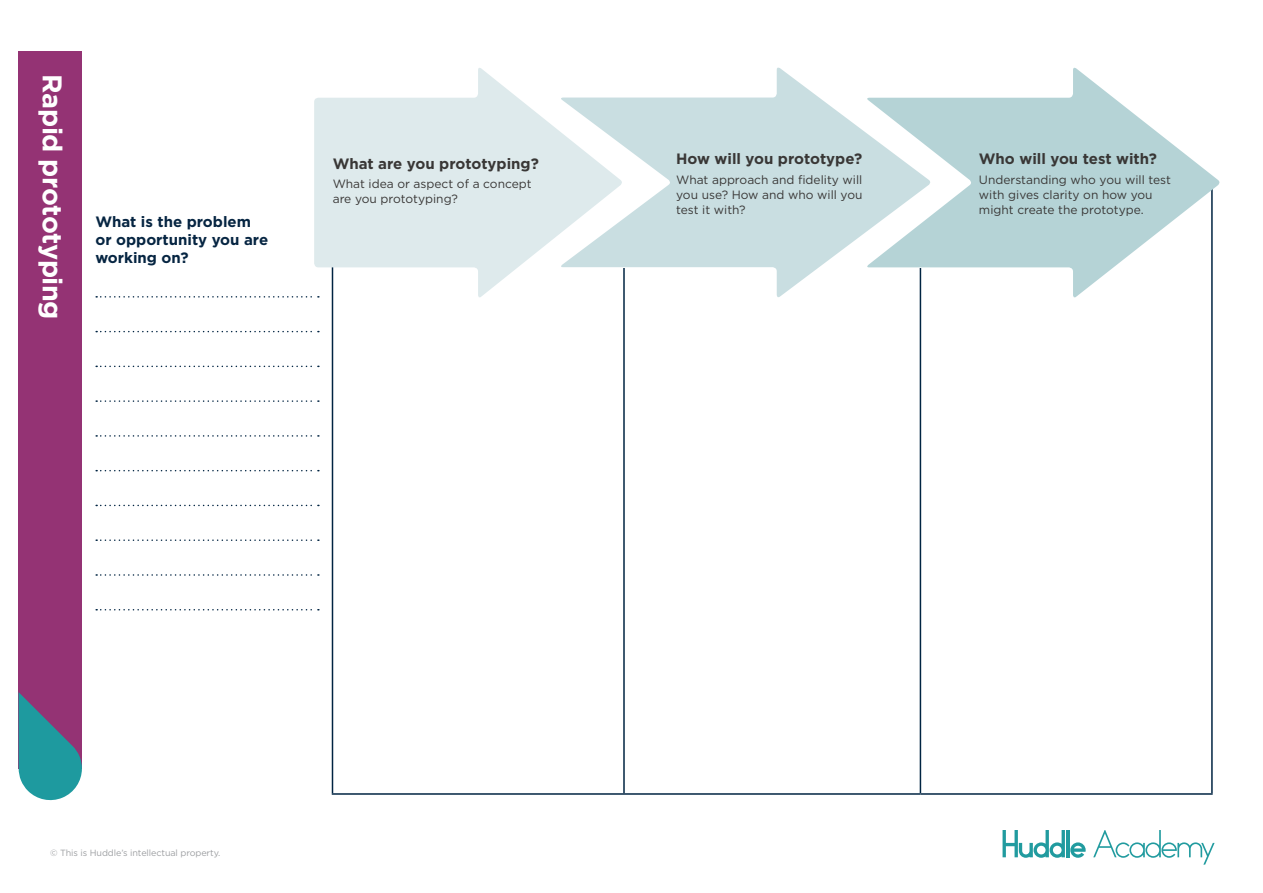
<style>
.page{position:relative;width:1263px;height:893px;background:#fff}
.page>*{position:absolute;margin:0;border:0;box-sizing:border-box;transform-origin:0 0}
.t1{font:700 27px "Gotham";letter-spacing:-.02em;color:#fff}
.t2{font:700 15px "Gotham";color:#393736}
.t3{font:700 15px/18px "Gotham";color:#062542}
.t4{font:12px/15px "Gotham";color:#393736}
.t5{font:9px "Gotham";letter-spacing:-.01em;color:#9d9fa2}
</style>
<div class="page">
<div style="left:19px;top:51px;width:63px;height:717px;background:#943374"></div>
<svg style="left:19px;top:692px;width:63px;height:109px"></svg>
<svg style="left:1093px;top:830px;width:121px;height:35px"></svg>
<svg style="left:1002px;top:830px;width:84px;height:28px"></svg>
<hr style="left:332px;top:184px;width:1px;height:609px;background:#002442">
<hr style="left:623px;top:184px;width:2px;height:609px;background:#002442">
<hr style="left:920px;top:184px;width:1px;height:609px;background:#002442">
<hr style="left:1211px;top:184px;width:2px;height:609px;background:#002442">
<hr style="left:332px;top:793px;width:292px;height:2px;background:#002442">
<hr style="left:624px;top:793px;width:296px;height:2px;background:#002442">
<hr style="left:920px;top:793px;width:293px;height:2px;background:#002442">
<svg style="left:314px;top:68px;width:245px;height:231px;fill:#deeaec"></svg>
<svg style="left:559px;top:67px;width:306px;height:232px;fill:#c9dee1"></svg>
<svg style="left:865px;top:67px;width:355px;height:232px;fill:#b5d3d6"></svg>
<svg style="left:96px;top:296px;width:223px;height:2px"></svg>
<svg style="left:96px;top:470px;width:223px;height:1px"></svg>
<svg style="left:96px;top:331px;width:223px;height:1px"></svg>
<svg style="left:96px;top:505px;width:223px;height:1px"></svg>
<svg style="left:96px;top:400px;width:223px;height:2px"></svg>
<svg style="left:96px;top:574px;width:223px;height:2px"></svg>
<svg style="left:96px;top:366px;width:223px;height:1px"></svg>
<svg style="left:96px;top:539px;width:223px;height:2px"></svg>
<svg style="left:96px;top:435px;width:223px;height:2px"></svg>
<svg style="left:96px;top:609px;width:223px;height:1px"></svg>
<p class="t1" style="left:70px;top:74px;width:246px;rotate:90deg">Rapid prototyping</p>
<p class="t3" style="left:95px;top:213px;width:174px">What is the problem or opportunity you are working on?</p>
<p class="t2" style="left:333px;top:154px;width:208px">What are you prototyping?</p>
<p class="t4" style="left:333px;top:176px;width:200px">What idea or aspect of a concept are you prototyping?</p>
<p class="t2" style="left:676px;top:149px;width:187px">How will you prototype?</p>
<p class="t4" style="left:676px;top:172px;width:188px;text-align:justify">What approach and fidelity will you use? How and who will you test it with?</p>
<p class="t2" style="left:979px;top:149px;width:179px">Who will you test with?</p>
<p class="t4" style="left:979px;top:172px;width:193px">Understanding who you will test with gives clarity on how you might create the prototype.</p>
<p class="t5" style="left:50px;top:847px;width:172px">© This is Huddle’s intellectual property.</p>
</div>
